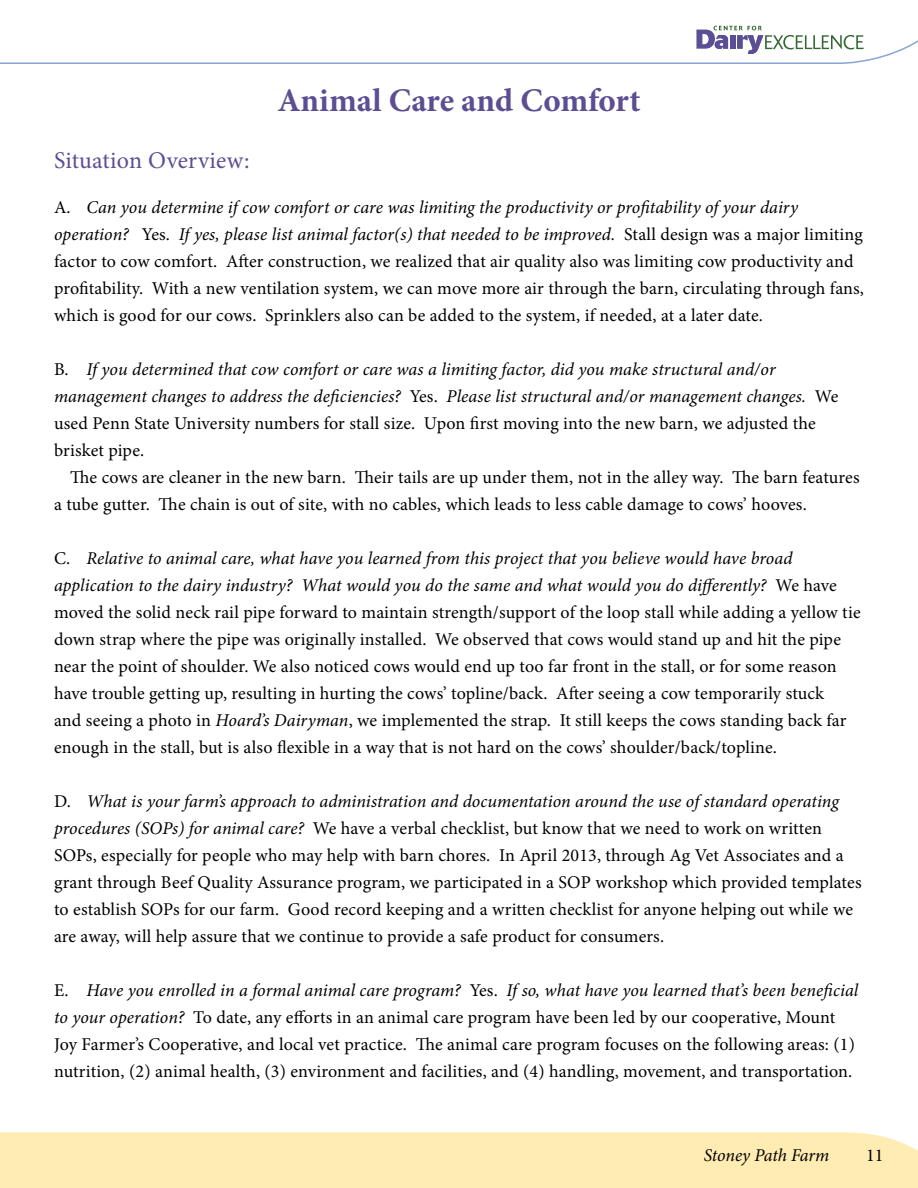
<style>
.page{position:relative;width:918px;height:1188px;background:#fff}
.page>*{position:absolute;margin:0;border:0;box-sizing:border-box;transform-origin:0 0}
.t1{font:700 33px "Minion Pro";color:#5d4e93}
.t2{font:24px "Minion Pro";letter-spacing:.01em;color:#5d4e93}
.t3{font:18px/27px "Minion Pro";letter-spacing:.005em;color:#000}
.t4{font:italic 18px/27px "Minion Pro";color:#000}
.s1{font-style:italic}
.s2{font-style:normal}
</style>
<div class="page">
<div style="left:0;top:1132px;width:918px;height:56px;background:#ffecb3"></div>
<svg style="left:0;top:25px;width:918px;height:39px"></svg>
<svg style="left:696px;top:26px;width:168px;height:28px"></svg>
<h1 class="t1" style="left:278px;top:77px;width:364px">Animal Care and Comfort</h1>
<h2 class="t2" style="left:54px;top:144px;width:197px">Situation Overview:</h2>
<p class="t3" style="left:54px;top:194px;width:812px">A. <span class="s1">Can you determine if cow comfort or care was limiting the productivity or profitability of your dairy operation?</span> Yes. <span class="s1">If yes, please list animal factor(s) that needed to be improved.</span> Stall design was a major limiting factor to cow comfort. After construction, we realized that air quality also was limiting cow productivity and profitability. With a new ventilation system, we can move more air through the barn, circulating through fans, which is good for our cows. Sprinklers also can be added to the system, if needed, at a later date.</p>
<p class="t4" style="left:54px;top:355px;width:786px"><span class="s2">B.</span> If you determined that cow comfort or care was a limiting factor, did you make structural and/or management changes to address the deficiencies? <span class="s2">Yes.</span> Please list structural and/or management changes. <span class="s2">We used Penn State University numbers for stall size. Upon first moving into the new barn, we adjusted the brisket pipe.</span></p>
<p class="t3" style="left:54px;top:464px;width:807px;text-indent:16px">The cows are cleaner in the new barn. Their tails are up under them, not in the alley way. The barn features a tube gutter. The chain is out of site, with no cables, which leads to less cable damage to cows’ hooves.</p>
<p class="t3" style="left:54px;top:545px;width:808px">C. <span class="s1">Relative to animal care, what have you learned from this project that you believe would have broad application to the dairy industry? What would you do the same and what would you do differently?</span> We have moved the solid neck rail pipe forward to maintain strength/support of the loop stall while adding a yellow tie down strap where the pipe was originally installed. We observed that cows would stand up and hit the pipe near the point of shoulder. We also noticed cows would end up too far front in the stall, or for some reason have trouble getting up, resulting in hurting the cows’ topline/back. After seeing a cow temporarily stuck<br>and seeing a photo in <span class="s1">Hoard’s Dairyman</span>, we implemented the strap. It still keeps the cows standing back far enough in the stall, but is also flexible in a way that is not hard on the cows’ shoulder/back/topline.</p>
<p class="t3" style="left:54px;top:788px;width:809px">D. <span class="s1">What is your farm’s approach to administration and documentation around the use of standard operating procedures (SOPs) for animal care?</span> We have a verbal checklist, but know that we need to work on written SOPs, especially for people who may help with barn chores. In April 2013, through Ag Vet Associates and a grant through Beef Quality Assurance program, we participated in a SOP workshop which provided templates to establish SOPs for our farm. Good record keeping and a written checklist for anyone helping out while we are away, will help assure that we continue to provide a safe product for consumers.</p>
<p class="t3" style="left:54px;top:977px;width:806px">E. <span class="s1">Have you enrolled in a formal animal care program?</span> Yes. <span class="s1">If so, what have you learned that’s been beneficial to your operation?</span> To date, any efforts in an animal care program have been led by our cooperative, Mount Joy Farmer’s Cooperative, and local vet practice. The animal care program focuses on the following areas: (1) nutrition, (2) animal health, (3) environment and facilities, and (4) handling, movement, and transportation.</p>
<p class="t4" style="left:704px;top:1142px;width:127px">Stoney Path Farm</p>
<p class="t3" style="left:866px;top:1142px;width:19px">11</p>
</div>
